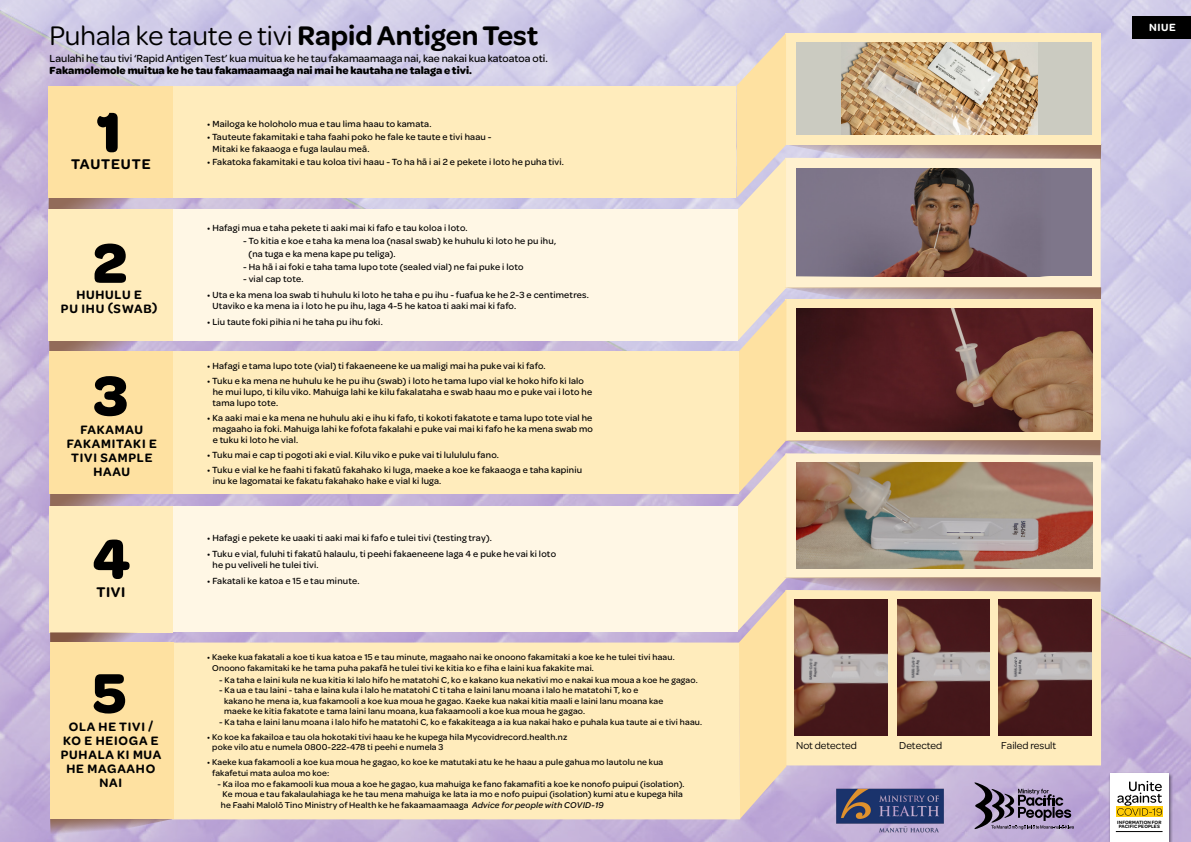
<style>
.page{position:relative;width:1191px;height:842px;background:#fff}
.page>*{position:absolute;margin:0;border:0;box-sizing:border-box;transform-origin:0 0}
.t1{font:700 59.5px "Omnes";color:#000}
.t2{font:28.7px "Omnes";color:#000}
.t3{font:600 15px "Omnes";letter-spacing:.05em;color:#000}
.t4{font:600 13px/14px "Omnes";letter-spacing:.06em;color:#000;text-align:center}
.t5{font:600 11.2px "Omnes";color:#fff}
.t6{font:500 11px "Omnes";color:#000}
.t7{font:700 11px "Omnes";color:#000}
.t8{font:10.8px "Omnes";color:#000}
.t9{font:500 9.5px/11px "Omnes";letter-spacing:.02em;color:#000}
.t10{font:500 9px/10.5px "Omnes";letter-spacing:.02em;color:#000}
.t11{font:600 5px "Omnes";letter-spacing:.025em;color:#000}
.s1{font-weight:600}
.s2{font-style:italic}
</style>
<div class="page">
<img style="left:0;top:0;width:1191px;height:842px">
<div style="left:1108px;top:772px;width:65px;height:70px;background:#000;opacity:.5"></div>
<div style="left:1109px;top:774px;width:59px;height:68px;background:#fff"></div>
<svg style="left:1116px;top:807px;width:47px;height:10px"></svg>
<svg style="left:1117px;top:781px;width:44px;height:35px"></svg>
<hr style="left:1115px;top:831px;width:47px;height:1px;background:#000101">
<img style="left:824px;top:829px;width:131px;height:13px">
<svg style="left:48px;top:197px;width:125px;height:42px"></svg>
<div style="left:171px;top:86px;width:565px;height:112px;background:#ffecbc"></div>
<div style="left:49px;top:86px;width:124px;height:112px;background:#fee1a1"></div>
<div style="left:1132px;top:16px;width:59px;height:23px;background:#000"></div>
<svg style="left:49px;top:341px;width:123px;height:10px"></svg>
<div style="left:171px;top:209px;width:566px;height:132px;background:#fff7e5"></div>
<div style="left:49px;top:209px;width:124px;height:132px;background:#ffecbc"></div>
<div style="left:172px;top:351px;width:567px;height:143px;background:#ffecbc"></div>
<svg style="left:50px;top:493px;width:123px;height:13px;background:#b69ba4"></svg>
<div style="left:49px;top:351px;width:123px;height:142px;background:#fee1a1"></div>
<div style="left:172px;top:506px;width:566px;height:126px;background:#fff7e5"></div>
<div style="left:49px;top:506px;width:123px;height:126px;background:#ffecbc"></div>
<svg style="left:50px;top:632px;width:124px;height:10px"></svg>
<img style="left:736px;top:33px;width:365px;height:796px">
<div style="left:173px;top:642px;width:567px;height:177px;background:#ffecbc"></div>
<svg style="left:50px;top:819px;width:123px;height:23px;background:#baa4bd"></svg>
<img style="left:795px;top:600px;width:92px;height:135px">
<img style="left:897px;top:600px;width:92px;height:135px">
<img style="left:998px;top:600px;width:93px;height:135px">
<div style="left:50px;top:642px;width:123px;height:177px;background:#fee1a1"></div>
<p class="t2" style="left:50px;top:16px;width:490px">Puhala ke taute e tivi <span class="s1">Rapid Antigen Test</span></p>
<p class="t6" style="left:50px;top:51px;width:500px">Laulahi he tau tivi ‘Rapid Antigen Test’ kua muitua ke he tau fakamaamaaga nai, kae nakai kua katoatoa oti.</p>
<p class="t7" style="left:50px;top:62px;width:424px">Fakamolemole muitua ke he tau fakamaamaaga nai mai he kautaha ne talaga e tivi.</p>
<p class="t1" style="left:96px;top:90px;width:26px">1</p>
<p class="t3" style="left:71px;top:154px;width:81px">TAUTEUTE</p>
<p class="t1" style="left:93px;top:221px;width:36px">2</p>
<p class="t4" style="left:61px;top:301px;width:98px">PU IHU (SWAB)</p>
<p class="t4" style="left:76px;top:287px;width:67px">HUHULU E</p>
<p class="t1" style="left:93px;top:353px;width:36px">3</p>
<p class="t4" style="left:67px;top:422px;width:92px">FAKAMAU<br>FAKAMITAKI E<br>TIVI SAMPLE<br>HAAU</p>
<p class="t1" style="left:93px;top:517px;width:39px">4</p>
<p class="t3" style="left:96px;top:581px;width:30px">TIVI</p>
<p class="t1" style="left:93px;top:651px;width:35px">5</p>
<p class="t4" style="left:61px;top:719px;width:102px">OLA HE TIVI /<br>KO E HEIOGA E<br>PUHALA KI MUA<br>HE MAGAAHO<br>NAI</p>
<p class="t9" style="left:207px;top:118px;width:226px">• Mailoga ke holoholo mua e tau lima haau to kamata.</p>
<p class="t9" style="left:213px;top:130px;width:281px;line-height:12.5px;text-indent:-5px">• Tauteute fakamitaki e taha faahi poko he fale ke taute e tivi haau -<br>Mitaki ke fakaaoga e fuga laulau meā.</p>
<p class="t9" style="left:207px;top:156px;width:358px">• Fakatoka fakamitaki e tau koloa tivi haau - To ha hā i ai 2 e pekete i loto he puha tivi.</p>
<p class="t9" style="left:207px;top:222px;width:262px">• Hafagi mua e taha pekete ti aaki mai ki fafo e tau koloa i loto.</p>
<p class="t9" style="left:249px;top:234px;width:309px;line-height:12.7px;text-indent:-5px">- To kitia e koe e taha ka mena loa (nasal swab) ke huhulu ki loto he pu ihu, (na tuga e ka mena kape pu teliga).</p>
<p class="t9" style="left:243px;top:260px;width:282px">- Ha hā i ai foki e taha tama lupo tote (sealed vial) ne fai puke i loto</p>
<p class="t9" style="left:243px;top:273px;width:62px">- vial cap tote.</p>
<p class="t9" style="left:213px;top:289px;width:378px;text-indent:-5px">• Uta e ka mena loa swab ti huhulu ki loto he taha e pu ihu - fuafua ke he 2-3 e centimetres.<br>Utaviko e ka mena ia i loto he pu ihu, laga 4-5 he katoa ti aaki mai ki fafo.</p>
<p class="t9" style="left:207px;top:316px;width:177px">• Liu taute foki pihia ni he taha pu ihu foki.</p>
<p class="t9" style="left:207px;top:360px;width:340px">• Hafagi e tama lupo tote (vial) ti fakaeneene ke ua maligi mai ha puke vai ki fafo.</p>
<p class="t9" style="left:212px;top:375px;width:381px;text-indent:-5px">• Tuku e ka mena ne huhulu ke he pu ihu (swab) i loto he tama lupo vial ke hoko hifo ki lalo he mui lupo, ti kilu viko. Mahuiga lahi ke kilu fakalataha e swab haau mo e puke vai i loto he tama lupo tote.</p>
<p class="t9" style="left:213px;top:412px;width:382px;text-align:justify;text-indent:-5px">• Ka aaki mai e ka mena ne huhulu aki e ihu ki fafo, ti kokoti fakatote e tama lupo tote vial he magaaho ia foki. Mahuiga lahi ke fofota fakalahi e puke vai mai ki fafo he ka mena swab mo e tuku ki loto he vial.</p>
<p class="t9" style="left:207px;top:449px;width:293px">• Tuku mai e cap ti pogoti aki e vial. Kilu viko e puke vai ti lulululu fano.</p>
<p class="t9" style="left:213px;top:464px;width:371px;text-indent:-5px">• Tuku e vial ke he faahi ti fakatū fakahako ki luga, maeke a koe ke fakaaoga e taha kapiniu inu ke lagomatai ke fakatu fakahako hake e vial ki luga.</p>
<p class="t9" style="left:207px;top:531px;width:286px">• Hafagi e pekete ke uaaki ti aaki mai ki fafo e tulei tivi (testing tray).</p>
<p class="t9" style="left:213px;top:547px;width:345px;line-height:11.9px;text-indent:-5px">• Tuku e vial, fuluhi ti fakatū halaulu, ti peehi fakaeneene laga 4 e puke he vai ki loto he pu veliveli he tulei tivi.</p>
<p class="t9" style="left:207px;top:575px;width:154px">• Fakatali ke katoa e 15 e tau minute.</p>
<p class="t10" style="left:212px;top:651px;width:464px;text-indent:-5px">• Kaeke kua fakatali a koe ti kua katoa e 15 e tau minute, magaaho nai ke onoono fakamitaki a koe ke he tulei tivi haau.<br>Onoono fakamitaki ke he tama puha pakafā he tulei tivi ke kitia ko e fiha e laini kua fakakite mai.</p>
<p class="t10" style="left:219px;top:674px;width:480px">- Ka taha e laini kula ne kua kitia ki lalo hifo he matatohi C, ko e kakano kua nekativi mo e nakai kua moua a koe he gagao.</p>
<p class="t10" style="left:224px;top:684px;width:440px;text-indent:-5px">- Ka ua e tau laini - taha e laina kula i lalo he matatohi C ti taha e laini lanu moana i lalo he matatohi T, ko e kakano he mena ia, kua fakamooli a koe kua moua he gagao. Kaeke kua nakai kitia maali e laini lanu moana kae maeke ke kitia fakatote e tama laini lanu moana, kua fakaamooli a koe kua moua he gagao.</p>
<p class="t10" style="left:219px;top:716px;width:484px">- Ka taha e laini lanu moana i lalo hifo he matatohi C, ko e fakakiteaga a ia kua nakai hako e puhala kua taute ai e tivi haau.</p>
<p class="t10" style="left:212px;top:731px;width:356px;text-indent:-5px">• Ko koe ka fakailoa e tau ola hokotaki tivi haau ke he kupega hila Mycovidrecord.health.nz poke vilo atu e numela 0800-222-478 ti peehi e numela 3</p>
<p class="t10" style="left:212px;top:756px;width:452px;line-height:11px;text-indent:-5px">• Kaeke kua fakamooli a koe kua moua he gagao, ko koe ke matutaki atu ke he haau a pule gahua mo lautolu ne kua fakafetui mata auloa mo koe:</p>
<p class="t10" style="left:221px;top:778px;width:465px;text-indent:-3px">- Ka iloa mo e fakamooli kua moua a koe he gagao, kua mahuiga ke fano fakamafiti a koe ke nonofo puipui (isolation).<br>Ke moua e tau fakalaulahiaga ke he tau mena mahuiga ke lata ia mo e nofo puipui (isolation) kumi atu e kupega hila he Faahi Malolō Tino Ministry of Health ke he fakaamaamaaga <span class="s2">Advice for people with COVID-19</span></p>
<p class="t5" style="left:1149px;top:19px;width:28px">NIUE</p>
<p class="t8" style="left:796px;top:739px;width:62px">Not detected</p>
<p class="t8" style="left:899px;top:739px;width:44px">Detected</p>
<p class="t8" style="left:1001px;top:739px;width:56px">Failed result</p>
<p class="t11" style="left:1117px;top:818px;width:46px">INFORMATION FOR</p>
<p class="t11" style="left:1118px;top:823px;width:43px">PACIFIC PEOPLES</p>
</div>
